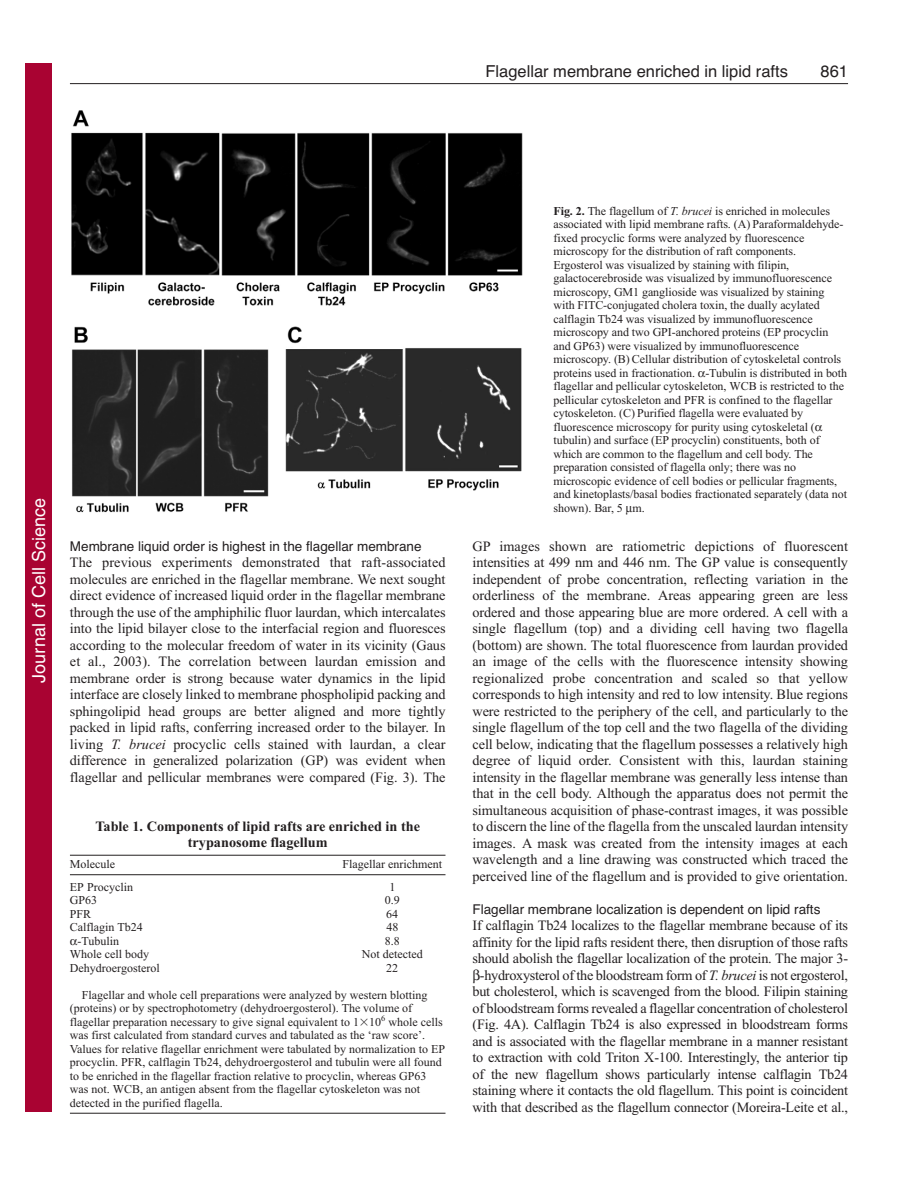
<style>
.page{position:relative;width:918px;height:1188px;background:#fff}
.page>*{position:absolute;margin:0;border:0;box-sizing:border-box;transform-origin:0 0}
.t1{font:18px "Helvetica";color:#fff}
.t2{font:16.5px "Helvetica";color:#231f20}
.t3{font:14.25px/16.5px "Times New Roman";letter-spacing:-.015em;color:#231f20;text-align:justify}
.t4{font:700 14.25px/16.5px "Times New Roman";color:#231f20;text-align:center}
.t5{font:13.5px "Helvetica";color:#231f20}
.t6{font:12px/13.5px "Times New Roman";letter-spacing:-.005em;color:#231f20}
.s1{font-style:italic}
.s2{font-family:"Mathematical Pi One"}
.s3{font-weight:700}
</style>
<div class="page">
<hr style="left:70px;top:83px;width:778px;height:1px;background:#231f20">
<img style="left:71px;top:110px;width:452px;height:403px">
<hr style="left:70px;top:855px;width:376px;height:1px;background:#231f20">
<hr style="left:70px;top:874px;width:376px;height:1px;background:#231f20">
<hr style="left:70px;top:1113px;width:376px;height:1px;background:#231f20">
<div style="left:26px;top:64px;width:26px;height:1048px;background:#a90332"></div>
<p class="t2" style="left:486px;top:65px;width:304px">Flagellar membrane enriched in lipid rafts</p>
<p class="t2" style="left:821px;top:65px;width:29px">861</p>
<p class="t1" style="left:28px;top:683px;width:186px;rotate:-90deg">Journal of Cell Science</p>
<p class="t5" style="left:70px;top:541px;width:353px">Membrane liquid order is highest in the flagellar membrane</p>
<p class="t3" style="left:70px;top:555px;width:377px">The previous experiments demonstrated that raft-associated molecules are enriched in the flagellar membrane. We next sought direct evidence of increased liquid order in the flagellar membrane through the use of the amphiphilic fluor laurdan, which intercalates into the lipid bilayer close to the interfacial region and fluoresces according to the molecular freedom of water in its vicinity (Gaus et al., 2003). The correlation between laurdan emission and membrane order is strong because water dynamics in the lipid interface are closely linked to membrane phospholipid packing and sphingolipid head groups are better aligned and more tightly packed in lipid rafts, conferring increased order to the bilayer. In living <span class="s1">T. brucei</span> procyclic cells stained with laurdan, a clear difference in generalized polarization (GP) was evident when flagellar and pellicular membranes were compared (Fig. 3). The</p>
<p class="t4" style="left:95px;top:820px;width:326px">Table 1. Components of lipid rafts are enriched in the trypanosome flagellum</p>
<p class="t6" style="left:70px;top:859px;width:47px">Molecule</p>
<p class="t6" style="left:343px;top:859px;width:101px">Flagellar enrichment</p>
<p class="t6" style="left:70px;top:881px;width:65px">EP Procyclin</p>
<p class="t6" style="left:389px;top:881px;width:7px">1</p>
<p class="t6" style="left:70px;top:895px;width:29px">GP63</p>
<p class="t6" style="left:385px;top:895px;width:16px">0.9</p>
<p class="t6" style="left:70px;top:908px;width:23px">PFR</p>
<p class="t6" style="left:386px;top:908px;width:13px">64</p>
<p class="t6" style="left:70px;top:922px;width:74px">Calflagin Tb24</p>
<p class="t6" style="left:386px;top:922px;width:13px">48</p>
<p class="t6" style="left:78px;top:935px;width:43px">-Tubulin</p>
<p class="t6" style="left:385px;top:935px;width:16px">8.8</p>
<p class="t6" style="left:70px;top:949px;width:81px">Whole cell body</p>
<p class="t6" style="left:362px;top:949px;width:62px">Not detected</p>
<p class="t6" style="left:70px;top:962px;width:91px">Dehydroergosterol</p>
<p class="t6" style="left:386px;top:962px;width:13px">22</p>
<p class="t6" style="left:70px;top:989px;width:377px;text-indent:12px">Flagellar and whole cell preparations were analyzed by western blotting (proteins) or by spectrophotometry (dehydroergosterol). The volume of flagellar preparation necessary to give signal equivalent to 1<span class="s2">-</span>10<sup>6</sup> whole cells was first calculated from standard curves and tabulated as the ‘raw score’.<br>Values for relative flagellar enrichment were tabulated by normalization to EP procyclin. PFR, calflagin Tb24, dehydroergosterol and tubulin were all found to be enriched in the flagellar fraction relative to procyclin, whereas GP63 was not. WCB, an antigen absent from the flagellar cytoskeleton was not detected in the purified flagella.</p>
<p class="t6" style="left:553px;top:205px;width:295px"><span class="s3">Fig. 2.</span> The flagellum of <span class="s1">T. brucei</span> is enriched in molecules associated with lipid membrane rafts. (A) Paraformaldehyde&shy;fixed procyclic forms were analyzed by fluorescence microscopy for the distribution of raft components.<br>Ergosterol was visualized by staining with filipin, galactocerebroside was visualized by immunofluorescence microscopy, GM1 ganglioside was visualized by staining with FITC-conjugated cholera toxin, the dually acylated calflagin Tb24 was visualized by immunofluorescence microscopy and two GPI-anchored proteins (EP procyclin and GP63) were visualized by immunofluorescence microscopy. (B) Cellular distribution of cytoskeletal controls proteins used in fractionation. -Tubulin is distributed in both flagellar and pellicular cytoskeleton, WCB is restricted to the pellicular cytoskeleton and PFR is confined to the flagellar cytoskeleton. (C) Purified flagella were evaluated by fluorescence microscopy for purity using cytoskeletal ( tubulin) and surface (EP procyclin) constituents, both of which are common to the flagellum and cell body. The preparation consisted of flagella only; there was no microscopic evidence of cell bodies or pellicular fragments, and kinetoplasts/basal bodies fractionated separately (data not shown). Bar, 5 m.</p>
<p class="t3" style="left:472px;top:539px;width:377px">GP images shown are ratiometric depictions of fluorescent intensities at 499 nm and 446 nm. The GP value is consequently independent of probe concentration, reflecting variation in the orderliness of the membrane. Areas appearing green are less ordered and those appearing blue are more ordered. A cell with a single flagellum (top) and a dividing cell having two flagella (bottom) are shown. The total fluorescence from laurdan provided an image of the cells with the fluorescence intensity showing regionalized probe concentration and scaled so that yellow corresponds to high intensity and red to low intensity. Blue regions were restricted to the periphery of the cell, and particularly to the single flagellum of the top cell and the two flagella of the dividing cell below, indicating that the flagellum possesses a relatively high degree of liquid order. Consistent with this, laurdan staining intensity in the flagellar membrane was generally less intense than that in the cell body. Although the apparatus does not permit the simultaneous acquisition of phase-contrast images, it was possible to discern the line of the flagella from the unscaled laurdan intensity images. A mask was created from the intensity images at each wavelength and a line drawing was constructed which traced the perceived line of the flagellum and is provided to give orientation.</p>
<p class="t5" style="left:472px;top:904px;width:350px">Flagellar membrane localization is dependent on lipid rafts</p>
<p class="t3" style="left:472px;top:918px;width:377px;text-align:center">If calflagin Tb24 localizes to the flagellar membrane because of its affinity for the lipid rafts resident there, then disruption of those rafts should abolish the flagellar localization of the protein. The major 3- -hydroxysterol of the bloodstream form of <span class="s1">T. brucei</span> is not ergosterol, but cholesterol, which is scavenged from the blood. Filipin staining of bloodstream forms revealed a flagellar concentration of cholesterol (Fig. 4A). Calflagin Tb24 is also expressed in bloodstream forms and is associated with the flagellar membrane in a manner resistant to extraction with cold Triton X-100. Interestingly, the anterior tip of the new flagellum shows particularly intense calflagin Tb24 staining where it contacts the old flagellum. This point is coincident with that described as the flagellum connector (Moreira-Leite et al.,</p>
</div>
